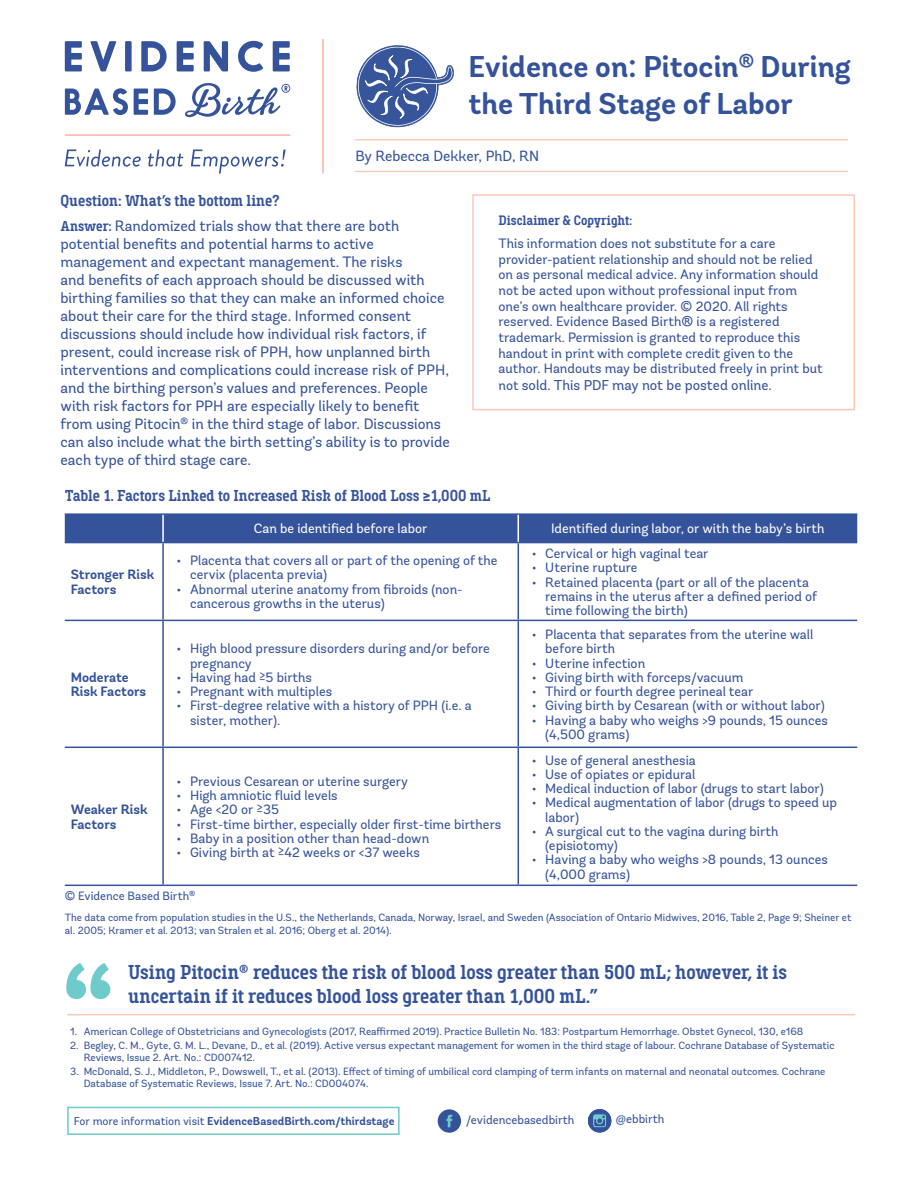
<style>
.page{position:relative;width:918px;height:1188px;background:#fff}
.page>*{position:absolute;margin:0;border:0;box-sizing:border-box;transform-origin:0 0}
.t1{font:700 30px/37.5px "Andes Rounded";color:#35539a}
.t2{font:700 21px/24px "Hansom Slab FY";color:#35539a}
.t3{font:700 16.5px "Hansom Slab FY";color:#35539a}
.t4{font:15px/18px "Andes Rounded";color:#35539a}
.t5{font:14.85px "Andes Rounded";color:#35539a}
.t6{font:14.25px "Andes Rounded";color:#35539a}
.t7{font:700 14.25px "Hansom Slab FY";color:#35539a}
.t8{font:13.5px/14.2px "Andes Rounded";color:#35539a}
.t9{font:13.5px "Andes Rounded";color:#fff}
.t10{font:700 13.5px/14.2px "Andes Rounded";color:#35539a}
.t11{font:12.15px "Andes Rounded";color:#35539a}
.t12{font:12px "Andes Rounded";color:#35539a}
.t13{font:700 11.4px "Andes Rounded";color:#35539a}
.t14{font:10.5px/12px "Andes Rounded";color:#35539a}
.s1{font-family:"Hansom Slab FY";font-weight:700}
.s2{font-family:"Andes Rounded";font-size:11.4px}
.s3{font-size:13.5px}
.s4{font-weight:400}
</style>
<div class="page">
<div style="left:438px;top:1109px;width:23px;height:24px;background:#35539a;border-radius:50%"></div>
<svg style="left:446px;top:1115px;width:6px;height:12px"></svg>
<svg style="left:588px;top:1109px;width:23px;height:23px"></svg>
<div style="left:67px;top:1107px;width:333px;height:28px;border:2px solid #6fcacc"></div>
<div style="left:472px;top:194px;width:383px;height:216px;border:2px solid #fcc9b4"></div>
<hr style="left:67px;top:1014px;width:788px;height:1px;background:#fcc9b4">
<hr style="left:65px;top:134px;width:225px;height:2px;background:#fac0af">
<svg style="left:65px;top:88px;width:111px;height:27px"></svg>
<svg style="left:65px;top:41px;width:225px;height:31px"></svg>
<svg style="left:185px;top:83px;width:105px;height:34px"></svg>
<hr style="left:322px;top:39px;width:2px;height:135px;background:#fac0af">
<hr style="left:355px;top:139px;width:493px;height:1px;background:#fcc9b4">
<svg style="left:356px;top:45px;width:98px;height:82px"></svg>
<hr style="left:355px;top:171px;width:493px;height:1px;background:#fcc9b4">
<svg style="left:65px;top:150px;width:221px;height:24px"></svg>
<svg style="left:66px;top:963px;width:44px;height:36px"></svg>
<hr style="left:163px;top:513px;width:355px;height:2px;background:#35539a">
<hr style="left:518px;top:513px;width:339px;height:2px;background:#35539a">
<hr style="left:163px;top:620px;width:355px;height:1px;background:#35539a">
<hr style="left:518px;top:620px;width:339px;height:1px;background:#35539a">
<hr style="left:163px;top:747px;width:355px;height:1px;background:#35539a">
<hr style="left:518px;top:747px;width:339px;height:1px;background:#35539a">
<hr style="left:163px;top:885px;width:355px;height:1px;background:#35539a">
<hr style="left:518px;top:885px;width:339px;height:1px;background:#35539a">
<hr style="left:162px;top:543px;width:2px;height:77px;background:#35539a">
<hr style="left:518px;top:543px;width:1px;height:77px;background:#35539a">
<hr style="left:162px;top:621px;width:2px;height:126px;background:#35539a">
<hr style="left:518px;top:621px;width:1px;height:126px;background:#35539a">
<hr style="left:162px;top:748px;width:2px;height:137px;background:#35539a">
<hr style="left:518px;top:748px;width:1px;height:137px;background:#35539a">
<hr style="left:65px;top:513px;width:98px;height:2px;background:#35539a">
<hr style="left:65px;top:620px;width:98px;height:1px;background:#35539a">
<hr style="left:65px;top:747px;width:98px;height:1px;background:#35539a">
<hr style="left:65px;top:885px;width:98px;height:1px;background:#35539a">
<div style="left:65px;top:514px;width:792px;height:29px;background:#35539a"></div>
<h1 class="t1" style="left:469px;top:48px;width:384px">Evidence on: Pitocin<sup>®</sup> During the Third Stage of Labor</h1>
<p class="t5" style="left:355px;top:147px;width:185px">By Rebecca Dekker, PhD, RN</p>
<p class="t3" style="left:60px;top:191px;width:221px">Question: What’s the bottom line?</p>
<p class="t4" style="left:60px;top:217px;width:391px"><span class="s1">Answer:</span> Randomized trials show that there are both potential benefits and potential harms to active management and expectant management. The risks<br>and benefits of each approach should be discussed with birthing families so that they can make an informed choice about their care for the third stage. Informed consent discussions should include how individual risk factors, if present, could increase risk of PPH, how unplanned birth interventions and complications could increase risk of PPH, and the birthing person’s values and preferences. People with risk factors for PPH are especially likely to benefit from using Pitocin<sup>®</sup> in the third stage of labor. Discussions can also include what the birth setting’s ability is to provide each type of third stage care.</p>
<p class="t7" style="left:498px;top:212px;width:136px">Disclaimer &amp; Copyright<span class="s2">:</span></p>
<p class="t8" style="left:498px;top:236px;width:326px;line-height:15.6px">This information does not substitute for a care provider-patient relationship and should not be relied on as personal medical advice. Any information should not be acted upon without professional input from one’s own healthcare provider. © 2020. All rights reserved. Evidence Based Birth® is a registered trademark. Permission is granted to reproduce this handout in print with complete credit given to the author. Handouts may be distributed freely in print but</p>
<p class="t6" style="left:498px;top:376px;width:275px"><span class="s3">not</span> sold. This PDF may not be posted online.</p>
<p class="t3" style="left:65px;top:486px;width:427px">Table 1. Factors Linked to Increased Risk of Blood Loss ≥1,000 mL</p>
<p class="t9" style="left:254px;top:521px;width:175px">Can be identified before labor</p>
<p class="t9" style="left:551px;top:521px;width:275px">Identified during labor, or with the baby’s birth</p>
<p class="t10" style="left:71px;top:568px;width:85px">Stronger Risk<br>Factors</p>
<p class="t8" style="left:532px;top:546px;width:178px">• Cervical or high vaginal tear</p>
<p class="t8" style="left:532px;top:561px;width:107px">• Uterine rupture</p>
<p class="t8" style="left:545px;top:575px;width:273px;text-indent:-14px">• Retained placenta (part or all of the placenta remains in the uterus after a defined period of time following the birth)</p>
<p class="t8" style="left:190px;top:553px;width:309px;text-indent:-14px">• Placenta that covers all or part of the opening of the cervix (placenta previa)</p>
<p class="t8" style="left:190px;top:582px;width:274px;text-indent:-14px">• Abnormal uterine anatomy from fibroids (non&shy;cancerous growths in the uterus)</p>
<p class="t10" style="left:71px;top:670px;width:77px">Moderate<br>Risk Factors</p>
<p class="t10" style="left:71px;top:803px;width:78px">Weaker Risk<br>Factors</p>
<p class="t8" style="left:190px;top:642px;width:301px;text-indent:-14px">• High blood pressure disorders during and/or before pregnancy</p>
<p class="t8" style="left:177px;top:670px;width:137px">• Having had ≥5 births</p>
<p class="t8" style="left:177px;top:684px;width:157px">• Pregnant with multiples</p>
<p class="t8" style="left:190px;top:699px;width:283px;text-indent:-14px">• First-degree relative with a history of PPH (i.e. a sister, mother).</p>
<p class="t8" style="left:177px;top:774px;width:233px">• Previous Cesarean or uterine surgery</p>
<p class="t8" style="left:177px;top:788px;width:163px">• High amniotic fluid levels</p>
<p class="t8" style="left:177px;top:803px;width:104px">• Age &lt;20 or ≥35</p>
<p class="t8" style="left:177px;top:817px;width:326px">• First-time birther, especially older first-time birthers</p>
<p class="t8" style="left:177px;top:831px;width:254px">• Baby in a position other than head-down</p>
<p class="t8" style="left:177px;top:845px;width:245px">• Giving birth at ≥42 weeks or &lt;37 weeks</p>
<p class="t8" style="left:545px;top:627px;width:270px;text-indent:-14px">• Placenta that separates from the uterine wall before birth</p>
<p class="t8" style="left:532px;top:656px;width:115px">• Uterine infection</p>
<p class="t8" style="left:532px;top:670px;width:213px">• Giving birth with forceps/vacuum</p>
<p class="t8" style="left:532px;top:684px;width:223px">• Third or fourth degree perineal tear</p>
<p class="t8" style="left:532px;top:699px;width:295px">• Giving birth by Cesarean (with or without labor)</p>
<p class="t8" style="left:545px;top:713px;width:284px;text-indent:-14px">• Having a baby who weighs &gt;9 pounds, 15 ounces (4,500 grams)</p>
<p class="t8" style="left:532px;top:753px;width:166px">• Use of general anesthesia</p>
<p class="t8" style="left:532px;top:767px;width:165px">• Use of opiates or epidural</p>
<p class="t8" style="left:532px;top:781px;width:294px">• Medical induction of labor (drugs to start labor)</p>
<p class="t8" style="left:545px;top:796px;width:293px;text-indent:-14px">• Medical augmentation of labor (drugs to speed up labor)</p>
<p class="t8" style="left:545px;top:824px;width:235px;text-indent:-14px">• A surgical cut to the vagina during birth (episiotomy)</p>
<p class="t8" style="left:545px;top:853px;width:284px;text-indent:-14px">• Having a baby who weighs &gt;8 pounds, 13 ounces (4,000 grams)</p>
<p class="t12" style="left:65px;top:889px;width:132px">© Evidence Based Birth<sup>®</sup></p>
<p class="t14" style="left:65px;top:910px;width:788px;line-height:13.5px">The data come from population studies in the U.S., the Netherlands, Canada, Norway, Israel, and Sweden (Association of Ontario Midwives, 2016, Table 2, Page 9; Sheiner et al. 2005; Kramer et al. 2013; van Stralen et al. 2016; Oberg et al. 2014).</p>
<h2 class="t2" style="left:128px;top:960px;width:661px">Using Pitocin® reduces the risk of blood loss greater than 500 mL; however, it is uncertain if it reduces blood loss greater than 1,000 mL.”</h2>
<p class="t14" style="left:70px;top:1025px;width:735px">1. American College of Obstetricians and Gynecologists (2017, Reaffirmed 2019). Practice Bulletin No. 183: Postpartum Hemorrhage. Obstet Gynecol, 130, e168</p>
<p class="t14" style="left:84px;top:1039px;width:752px;text-indent:-14px">2. Begley, C. M., Gyte, G. M. L., Devane, D., et al. (2019). Active versus expectant management for women in the third stage of labour. Cochrane Database of Systematic<br>Reviews, Issue 2. Art. No.: CD007412.</p>
<p class="t14" style="left:84px;top:1066px;width:743px;text-indent:-14px">3. McDonald, S. J., Middleton, P., Dowswell, T., et al. (2013). Effect of timing of umbilical cord clamping of term infants on maternal and neonatal outcomes. Cochrane<br>Database of Systematic Reviews, Issue 7. Art. No.: CD004074.</p>
<p class="t13" style="left:74px;top:1114px;width:322px"><span class="s4">For more information visit</span> EvidenceBasedBirth.com/thirdstage</p>
<p class="t11" style="left:466px;top:1112px;width:110px">/evidencebasedbirth</p>
<p class="t11" style="left:616px;top:1111px;width:50px">@ebbirth</p>
</div>
